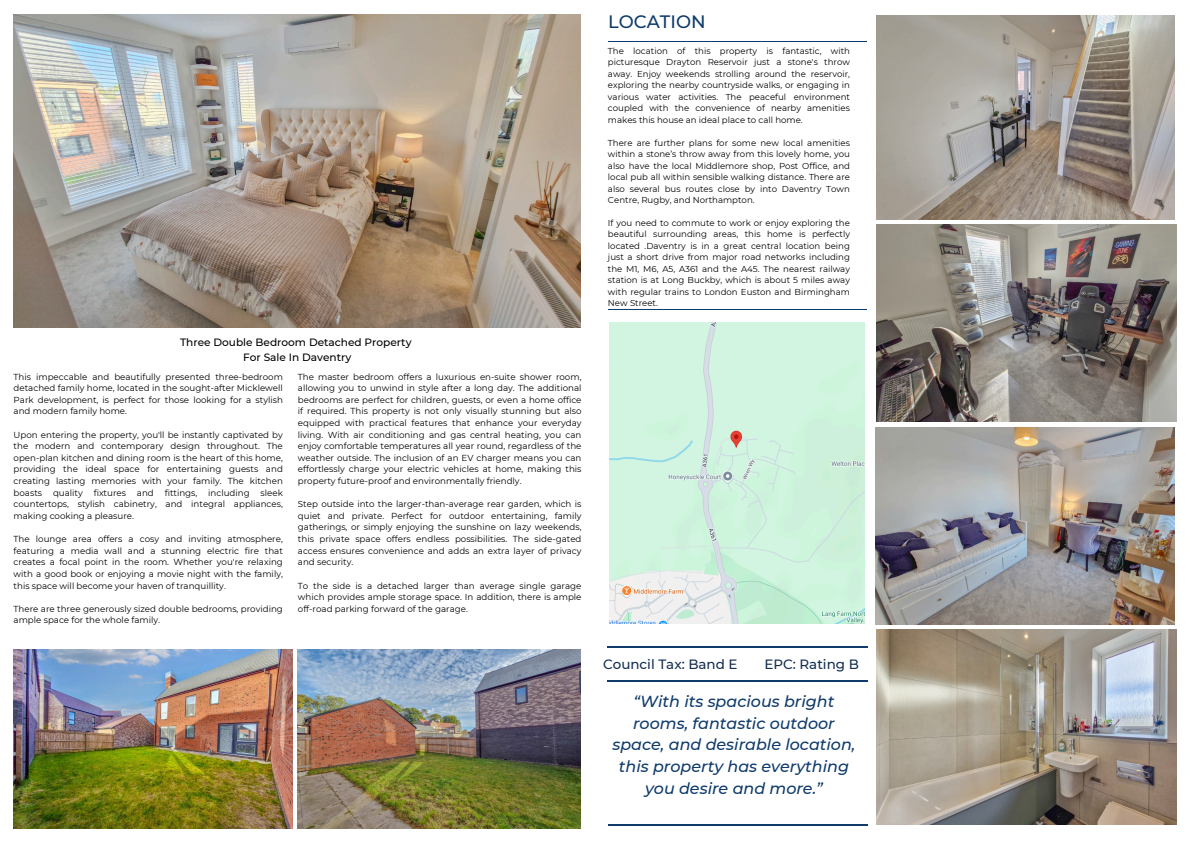
<style>
.page{position:relative;width:1191px;height:843px;background:#fff}
.page>*{position:absolute;margin:0;border:0;box-sizing:border-box;transform-origin:0 0}
.t1{font:500 17.9px "Montserrat";color:#0f3b6c}
.t2{font:italic 500 15.9px/21.8px "Montserrat";color:#0f3b6c;text-align:center}
.t3{font:500 13.4px "Montserrat";color:#142e52}
.t4{font:500 10.6px/14.2px "Montserrat";color:#000;text-align:center}
.t5{font:8.7px/11.6px "Montserrat";color:#000;text-align:justify}
.t6{font:8.6px/11.5px "Montserrat";color:#000;text-align:justify}
</style>
<div class="page">
<img style="left:14px;top:14px;width:567px;height:313px">
<img style="left:14px;top:649px;width:279px;height:178px">
<img style="left:298px;top:649px;width:282px;height:178px">
<img style="left:876px;top:16px;width:298px;height:203px">
<img style="left:876px;top:224px;width:300px;height:197px">
<img style="left:875px;top:427px;width:299px;height:196px">
<img style="left:876px;top:629px;width:300px;height:195px">
<hr style="left:608px;top:41px;width:258px;height:1px;background:#0f3b6c">
<hr style="left:608px;top:309px;width:258px;height:1px;background:#0f3b6c">
<hr style="left:608px;top:824px;width:259px;height:1px;background:#0f3b6c">
<hr style="left:608px;top:680px;width:259px;height:1px;background:#0f3b6c">
<img style="left:609px;top:323px;width:255px;height:300px">
<hr style="left:608px;top:646px;width:260px;height:1px;background:#0f3b6c">
<h2 class="t4" style="left:180px;top:335px;width:233px">Three Double Bedroom Detached Property<br>For Sale In Daventry</h2>
<h4 class="t5" style="left:14px;top:370px;width:271px">This impeccable and beautifully presented three-bedroom detached family home, located in the sought-after Micklewell Park development, is perfect for those looking for a stylish and modern family home.</h4>
<p class="t5" style="left:14px;top:428px;width:271px">Upon entering the property, you'll be instantly captivated by the modern and contemporary design throughout. The open-plan kitchen and dining room is the heart of this home, providing the ideal space for entertaining guests and creating lasting memories with your family. The kitchen boasts quality fixtures and fittings, including sleek countertops, stylish cabinetry, and integral appliances, making cooking a pleasure.</p>
<p class="t5" style="left:14px;top:533px;width:271px">The lounge area offers a cosy and inviting atmosphere, featuring a media wall and a stunning electric fire that creates a focal point in the room. Whether you're relaxing with a good book or enjoying a movie night with the family, this space will become your haven of tranquillity.</p>
<p class="t5" style="left:14px;top:602px;width:271px">There are three generously sized double bedrooms, providing ample space for the whole family.</p>
<p class="t5" style="left:298px;top:370px;width:285px">The master bedroom offers a luxurious en-suite shower room, allowing you to unwind in style after a long day. The additional bedrooms are perfect for children, guests, or even a home office if required. This property is not only visually stunning but also equipped with practical features that enhance your everyday living. With air conditioning and gas central heating, you can enjoy comfortable temperatures all year round, regardless of the weather outside. The inclusion of an EV charger means you can effortlessly charge your electric vehicles at home, making this property future-proof and environmentally friendly.</p>
<p class="t5" style="left:298px;top:498px;width:285px">Step outside into the larger-than-average rear garden, which is quiet and private. Perfect for outdoor entertaining, family gatherings, or simply enjoying the sunshine on lazy weekends, this private space offers endless possibilities. The side-gated access ensures convenience and adds an extra layer of privacy and security.</p>
<p class="t5" style="left:298px;top:579px;width:285px">To the side is a detached larger than average single garage which provides ample storage space. In addition, there is ample off-road parking forward of the garage.</p>
<p class="t1" style="left:608px;top:11px;width:99px">LOCATION</p>
<h1 class="t6" style="left:608px;top:45px;width:243px">The location of this property is fantastic, with picturesque Drayton Reservoir just a stone's throw away. Enjoy weekends strolling around the reservoir, exploring the nearby countryside walks, or engaging in various water activities. The peaceful environment coupled with the convenience of nearby amenities makes this house an ideal place to call home.</h1>
<p class="t6" style="left:608px;top:137px;width:243px">There are further plans for some new local amenities within a stone’s throw away from this lovely home, you also have the local Middlemore shop, Post Office, and local pub all within sensible walking distance. There are also several bus routes close by into Daventry Town Centre, Rugby, and Northampton.</p>
<p class="t6" style="left:608px;top:217px;width:243px">If you need to commute to work or enjoy exploring the beautiful surrounding areas, this home is perfectly located .Daventry is in a great central location being just a short drive from major road networks including the M1, M6, A5, A361 and the A45. The nearest railway station is at Long Buckby, which is about 5 miles away with regular trains to London Euston and Birmingham New Street.</p>
<h3 class="t3" style="left:603px;top:656px;width:136px">Council Tax: Band E</h3>
<h3 class="t3" style="left:764px;top:656px;width:96px">EPC: Rating B</h3>
<p class="t2" style="left:612px;top:690px;width:244px">“With its spacious bright rooms, fantastic outdoor space, and desirable location, this property has everything you desire and more.”</p>
</div>
